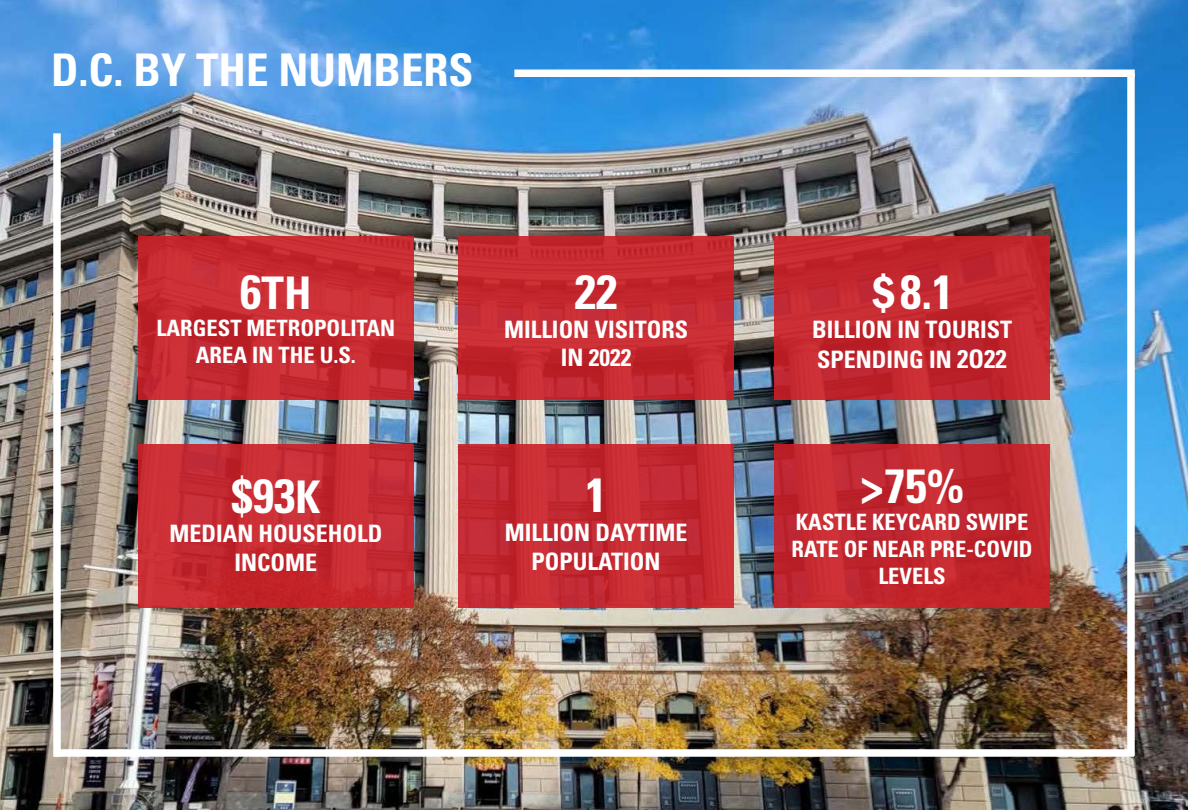
<style>
.page{position:relative;width:1188px;height:810px;background:#fff}
.page>*{position:absolute;margin:0;border:0;box-sizing:border-box;transform-origin:0 0}
.t1{font:700 condensed 48px "Univers";color:#fff}
.t2{font:700 condensed 45px "Univers";color:#fff}
.t3{font:700 condensed 24px/28.8px "Univers";color:#fff;text-align:center}
.t4{font:700 condensed 22.5px/27px "Univers";color:#fff;text-align:center}
.s1{font-size:48px}
.s2{font-size:45px}
.s3{font-family:"Franklin Gothic";font-weight:600;font-size:49.5px}
.s4{font-size:25.5px}
</style>
<div class="page">
<img style="left:0;top:0;width:1188px;height:810px">
<div style="left:53px;top:133px;width:8px;height:624px;background:#fff"></div>
<div style="left:1127px;top:73px;width:8px;height:683px;background:#fff"></div>
<div style="left:514px;top:69px;width:621px;height:8px;background:#fff"></div>
<div style="left:54px;top:749px;width:1080px;height:8px;background:#fff"></div>
<div style="left:138px;top:237px;width:276px;height:163px;background:linear-gradient(to bottom,#c92c32,#c42a31)"></div>
<div style="left:458px;top:237px;width:276px;height:163px;background:linear-gradient(to right,#c52a31,#c52a31)"></div>
<div style="left:774px;top:237px;width:276px;height:163px;background:#c2272f"></div>
<div style="left:138px;top:444px;width:276px;height:163px;background:linear-gradient(to bottom,#c72e36,#c5282e)"></div>
<div style="left:458px;top:444px;width:276px;height:163px;background:linear-gradient(to right,#c32a33,#c62b32)"></div>
<div style="left:774px;top:444px;width:276px;height:163px;background:#c1272e"></div>
<h2 class="t2" style="left:51px;top:51px;width:424px">D.C. BY THE NUMBERS</h2>
<h2 class="t2" style="left:240px;top:273px;width:73px"><span class="s1">6</span>TH</h2>
<p class="t4" style="left:157px;top:316px;width:240px">LARGEST METROPOLITAN<br>AREA IN THE U.S.</p>
<h1 class="t1" style="left:231px;top:476px;width:90px">$93<span class="s2">K</span></h1>
<p class="t3" style="left:169px;top:521px;width:215px">MEDIAN HOUSEHOLD<br>INCOME</p>
<h1 class="t1" style="left:575px;top:271px;width:44px">22</h1>
<p class="t3" style="left:504px;top:317px;width:186px">MILLION VISITORS<br>IN 2022</p>
<h1 class="t1" style="left:585px;top:475px;width:23px">1</h1>
<p class="t3" style="left:505px;top:520px;width:184px">MILLION DAYTIME<br>POPULATION</p>
<h1 class="t1" style="left:871px;top:271px;width:84px"><span class="s3">$</span>8.1</h1>
<p class="t3" style="left:812px;top:316px;width:202px;line-height:30.6px;text-align:left">BILLION IN TOURIST<br>SPENDING IN <span class="s4">2O22</span></p>
<h1 class="t1" style="left:860px;top:466px;width:105px">&gt;75%</h1>
<p class="t4" style="left:792px;top:511px;width:243px">KASTLE KEYCARD SWIPE<br>RATE OF NEAR PRE-COVID<br>LEVELS</p>
</div>
